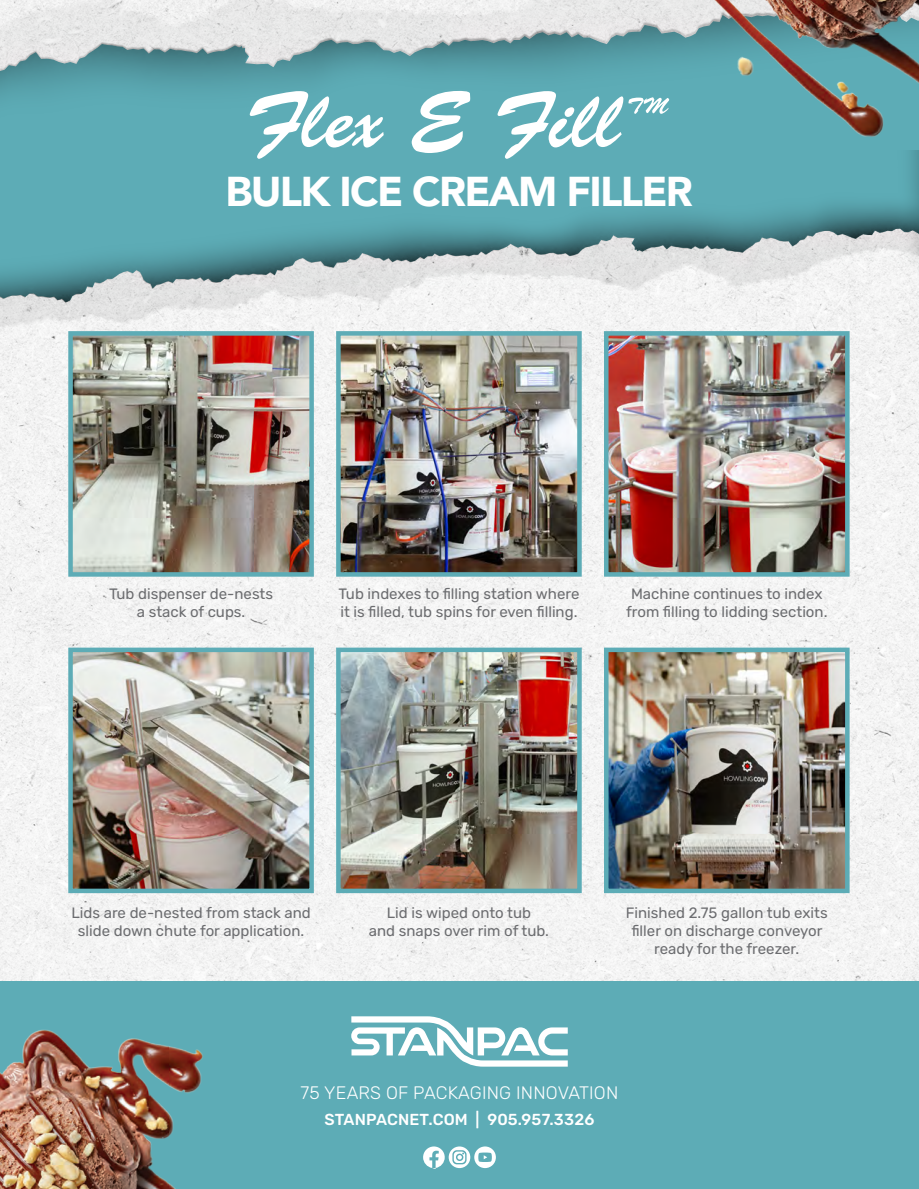
<style>
.page{position:relative;width:919px;height:1189px;background:#fff}
.page>*{position:absolute;margin:0;border:0;box-sizing:border-box;transform-origin:0 0}
.t1{font:900 41.55px "Avenir";letter-spacing:-.04em;color:#fff}
.t2{font:300 18px "Rubik";letter-spacing:.01em;color:#fff}
.t3{font:500 15.9px "Rubik";letter-spacing:.01em;color:#fff}
.t4{font:15px/18px "Rubik";color:#6c6d70;text-align:center}
</style>
<div class="page">
<div style="left:0;top:465px;width:918px;height:516px;background:#f3f3f3"></div>
<img style="left:0;top:0;width:639px;height:150px">
<img style="left:0;top:150px;width:918px;height:315px">
<div style="left:0;top:981px;width:918px;height:207px;background:#5dacb6"></div>
<svg style="left:351px;top:1016px;width:216px;height:50px"></svg>
<img style="left:0;top:1029px;width:203px;height:159px">
<img style="left:639px;top:0;width:279px;height:150px">
<svg style="left:250px;top:91px;width:133px;height:68px"></svg>
<svg style="left:411px;top:91px;width:59px;height:62px"></svg>
<svg style="left:497px;top:91px;width:172px;height:68px"></svg>
<svg style="left:423px;top:1146px;width:73px;height:21px"></svg>
<img style="left:73px;top:652px;width:236px;height:236px">
<div style="left:68px;top:647px;width:246px;height:246px;border:4px solid #5dacb6"></div>
<img style="left:341px;top:652px;width:235px;height:236px">
<div style="left:336px;top:647px;width:245px;height:246px;border:4px solid #5dacb6"></div>
<img style="left:341px;top:336px;width:235px;height:235px">
<div style="left:336px;top:331px;width:245px;height:245px;border:4px solid #5dacb6"></div>
<img style="left:609px;top:336px;width:235px;height:235px">
<div style="left:604px;top:331px;width:245px;height:245px;border:4px solid #5dacb6"></div>
<img style="left:73px;top:336px;width:236px;height:235px">
<div style="left:68px;top:331px;width:246px;height:245px;border:4px solid #5dacb6"></div>
<img style="left:609px;top:652px;width:235px;height:236px">
<div style="left:604px;top:647px;width:245px;height:246px;border:4px solid #5dacb6"></div>
<h1 class="t1" style="left:225px;top:156px;width:469px">BULK ICE CREAM FILLER</h1>
<p class="t4" style="left:109px;top:585px;width:166px">Tub dispenser de-nests</p>
<p class="t4" style="left:137px;top:603px;width:110px">a stack of cups.</p>
<p class="t4" style="left:338px;top:585px;width:242px;text-align:left">Tub indexes to filling station where it is filled, tub spins for even filling.</p>
<p class="t4" style="left:631px;top:585px;width:193px">Machine continues to index</p>
<p class="t4" style="left:626px;top:603px;width:203px">from filling to lidding section.</p>
<p class="t4" style="left:71px;top:903px;width:241px">Lids are de-nested from stack and slide down chute for application.</p>
<p class="t4" style="left:387px;top:903px;width:146px">Lid is wiped onto tub</p>
<p class="t4" style="left:369px;top:921px;width:182px">and snaps over rim of tub.</p>
<p class="t4" style="left:625px;top:903px;width:203px">Finished 2.75 gallon tub exits</p>
<p class="t4" style="left:631px;top:921px;width:192px">filler on discharge conveyor</p>
<p class="t4" style="left:654px;top:939px;width:146px">ready for the freezer.</p>
<p class="t2" style="left:300px;top:1082px;width:319px">75 YEARS OF PACKAGING INNOVATION</p>
<p class="t3" style="left:324px;top:1110px;width:271px">STANPACNET.COM | 905.957.3326</p>
</div>
